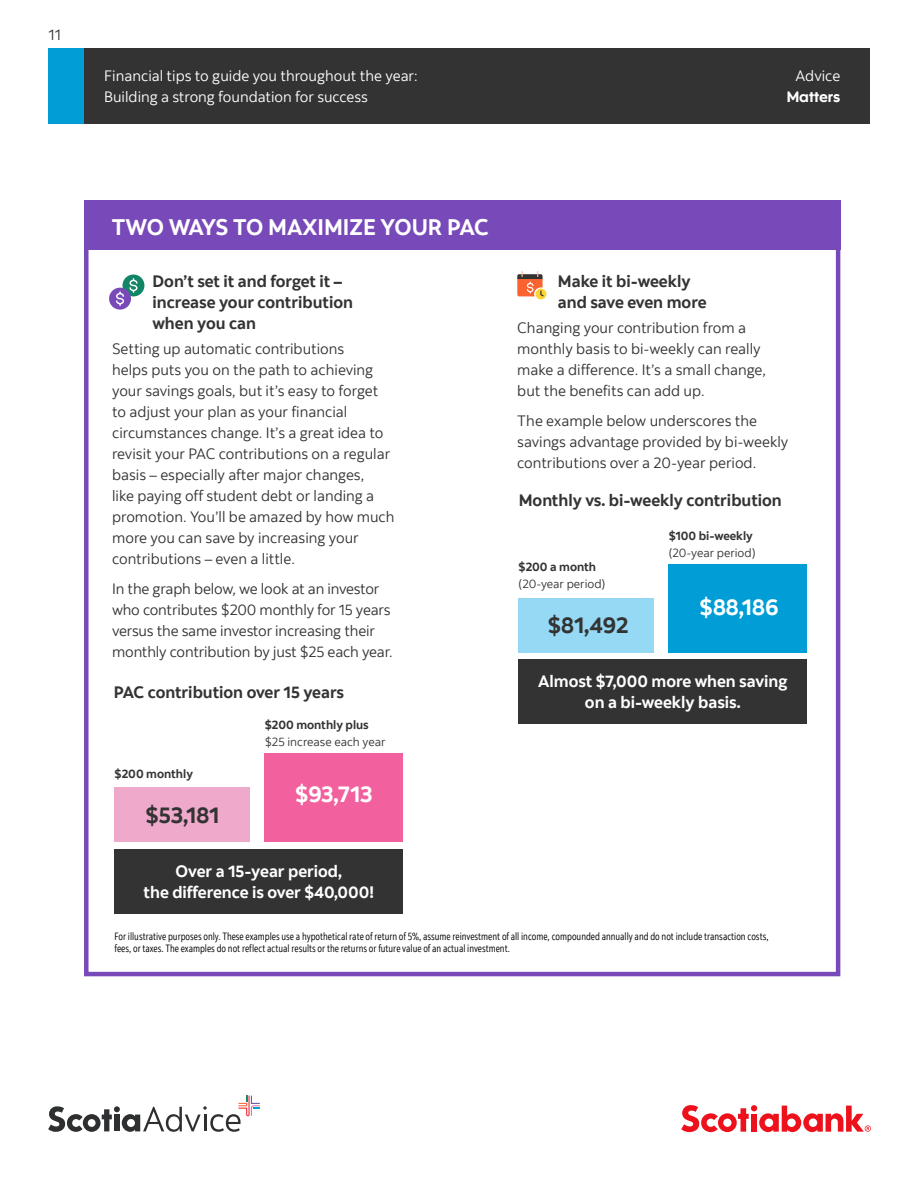
<style>
.page{position:relative;width:918px;height:1188px;background:#fff}
.page>*{position:absolute;margin:0;border:0;box-sizing:border-box;transform-origin:0 0}
.t1{font:700 22.5px "Scotia";color:#fff}
.t2{font:700 22.5px "Scotia";color:#333}
.Subhead_-_11_pt{font:700 16.5px/21px "Scotia";color:#333}
.Subhead_-_11_pt-2{font:700 16.5px/21px "Scotia";color:#fff;text-align:center}
.Body_copy{font:15px/21px "Scotia";color:#333}
.t3{font:15px/21px "Scotia";color:#fff}
.t4{font:15px "Scotia Headline";color:#fff}
.t5{font:12px/16.5px "Scotia";color:#333}
.t6{font:700 12px "Scotia";color:#333}
.t7{font:10.5px/12.6px "Scotia Legal";color:#000}
.s1{font-weight:700}
</style>
<div class="page">
<div style="left:49px;top:49px;width:820px;height:75px;background:#333"></div>
<svg style="left:681px;top:1105px;width:190px;height:27px"></svg>
<svg style="left:48px;top:1096px;width:212px;height:36px"></svg>
<div style="left:49px;top:49px;width:35px;height:75px;background:#009dd6"></div>
<div style="left:84px;top:200px;width:756px;height:50px;background:#7849b8"></div>
<div style="left:84px;top:200px;width:756px;height:776px;border:4px solid #7849b8"></div>
<div style="left:265px;top:753px;width:138px;height:89px;background:#f2609e"></div>
<div style="left:115px;top:787px;width:135px;height:55px;background:#efa9cb"></div>
<div style="left:115px;top:849px;width:288px;height:65px;background:#333"></div>
<div style="left:669px;top:564px;width:138px;height:89px;background:#009dd6"></div>
<div style="left:519px;top:598px;width:135px;height:55px;background:#95d9f4"></div>
<div style="left:519px;top:659px;width:288px;height:64px;background:#333"></div>
<svg style="left:536px;top:289px;width:10px;height:10px"></svg>
<svg style="left:517px;top:271px;width:27px;height:25px"></svg>
<div style="left:123px;top:275px;width:21px;height:21px;background:#128569;border-radius:50%"></div>
<div style="left:109px;top:288px;width:22px;height:22px;background:#784ab8;border-radius:50%"></div>
<svg style="left:116px;top:278px;width:21px;height:28px"></svg>
<p class="Body_copy" style="left:49px;top:24px;width:14px">11</p>
<p class="t3" style="left:104px;top:65px;width:315px">Financial tips to guide you throughout the year:<br>Building a strong foundation for success</p>
<p class="t3" style="left:796px;top:65px;width:46px">Advice</p>
<p class="t4" style="left:787px;top:88px;width:55px">Matters</p>
<p class="t1" style="left:112px;top:213px;width:378px">TWO WAYS TO MAXIMIZE YOUR PAC</p>
<p class="Subhead_-_11_pt" style="left:153px;top:271px;width:202px">Don’t set it and forget it – increase your contribution when you can</p>
<p class="Body_copy" style="left:112px;top:338px;width:284px">Setting up automatic contributions<br>helps puts you on the path to achieving your savings goals, but it’s easy to forget to adjust your plan as your financial circumstances change. It’s a great idea to revisit your PAC contributions on a regular basis – especially after major changes,<br>like paying off student debt or landing a promotion. You’ll be amazed by how much more you can save by increasing your contributions – even a little.</p>
<p class="Body_copy" style="left:112px;top:578px;width:282px">In the graph below, we look at an investor who contributes $200 monthly for 15 years versus the same investor increasing their monthly contribution by just $25 each year.</p>
<p class="Subhead_-_11_pt" style="left:114px;top:682px;width:232px">PAC contribution over 15 years</p>
<p class="t6" style="left:115px;top:766px;width:80px">$200 monthly</p>
<p class="t2" style="left:146px;top:801px;width:75px">$53,181</p>
<p class="t5" style="left:265px;top:717px;width:122px"><span class="s1">$200 monthly plus </span>$25 increase each year</p>
<p class="t1" style="left:295px;top:780px;width:79px">$93,713</p>
<p class="Subhead_-_11_pt-2" style="left:144px;top:861px;width:232px">Over a 15-year period,<br>the difference is over $40,000!</p>
<p class="Subhead_-_11_pt" style="left:558px;top:271px;width:150px">Make it bi-weekly and save even more</p>
<p class="Body_copy" style="left:517px;top:317px;width:250px">Changing your contribution from a monthly basis to bi-weekly can really make a difference. It’s a small change, but the benefits can add up.</p>
<p class="Body_copy" style="left:517px;top:410px;width:273px">The example below underscores the savings advantage provided by bi-weekly contributions over a 20-year period.</p>
<p class="Subhead_-_11_pt" style="left:519px;top:490px;width:265px">Monthly vs. bi-weekly contribution</p>
<p class="t5" style="left:519px;top:559px;width:88px"><span class="s1">$200 a month </span>(20-year period)</p>
<p class="t2" style="left:548px;top:611px;width:82px">$81,492</p>
<p class="t5" style="left:669px;top:528px;width:88px"><span class="s1">$100 bi-weekly </span>(20-year period)</p>
<p class="t1" style="left:700px;top:593px;width:80px">$88,186</p>
<p class="Subhead_-_11_pt-2" style="left:538px;top:670px;width:251px">Almost $7,000 more when saving on a bi-weekly basis.</p>
<p class="t7" style="left:114px;top:930px;width:656px">For illustrative purposes only. These examples use a hypothetical rate of return of 5%, assume reinvestment of all income, compounded annually and do not include transaction costs, fees, or taxes. The examples do not reflect actual results or the returns or future value of an actual investment.</p>
</div>
